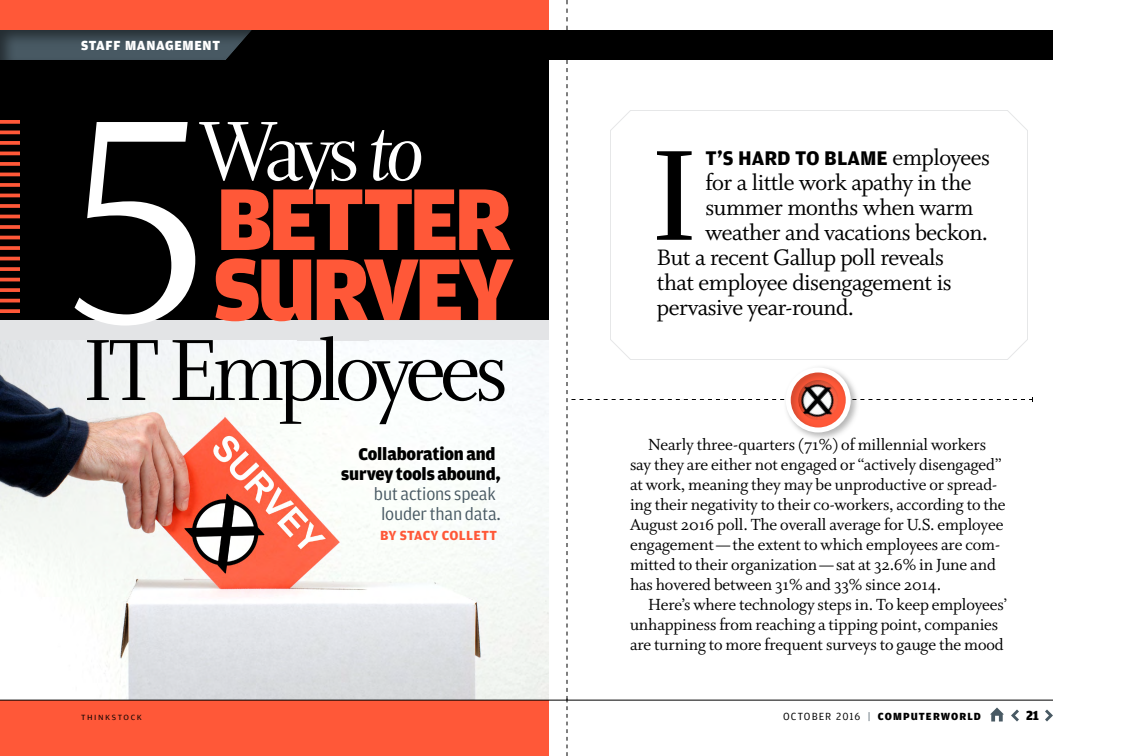
<style>
.page{position:relative;width:1134px;height:756px;background:#fff}
.page>*{position:absolute;margin:0;border:0;box-sizing:border-box;transform-origin:0 0}
.t1{font:307.4px "Whitman Display";color:#fff}
.t2{font:600 137.5px "Whitman Display";color:#000}
.t3{font:900 93px/70px "Amplitude";letter-spacing:-.05em;color:#ff5838}
.t4{font:93px "Whitman Display";letter-spacing:-.05em;color:#000}
.t5{font:90px "Whitman Display";color:#fff}
.t6{font:25px "Whitman Roman Os F";letter-spacing:-.02em;color:#000}
.t7{font:700 21px "Amplitude";color:#000}
.t8{font:18px/20px "Whitman Roman Os F";letter-spacing:-.005em;color:#000}
.t9{font:900 18px/20px "Amplitude";letter-spacing:-.01em;color:#000;text-align:right}
.t10{font:18px/20px "Amplitude";letter-spacing:-.01em;color:#485963;text-align:center}
.t11{font:900 14px "Amplitude";letter-spacing:.05em;color:#fff}
.t12{font:700 14px "Amplitude";letter-spacing:.03em;color:#ff5838}
.t13{font:900 14px "Amplitude";color:#000}
.t14{font:900 11px "Amplitude";letter-spacing:.095em;color:#000}
.t15{font:8px "Amplitude Wide";letter-spacing:.2em;color:#000}
.s1{font-style:italic}
.s2{font-family:"Whitman Roman Os F";font-weight:400;font-size:25px}
.s3{font-weight:400}
.s4{font-weight:400;color:#485963}
</style>
<div class="page">
<div style="left:0;top:30px;width:1053px;height:30px;background:#000"></div>
<div style="left:0;top:23px;width:262px;height:38px;background:#000;opacity:.5"></div>
<div style="left:0;top:60px;width:549px;height:639px;background:#000"></div>
<div style="left:0;top:320px;width:549px;height:380px;background:#e3e4e6"></div>
<img style="left:0;top:341px;width:549px;height:359px">
<svg style="left:566px;top:0;width:2px;height:30px"></svg>
<div style="left:0;top:700px;width:549px;height:56px;background:#ff5838"></div>
<div style="left:0;top:0;width:549px;height:30px;background:#ff5838"></div>
<svg style="left:0;top:120px;width:20px;height:4px"></svg>
<hr style="left:0;top:131px;width:20px;height:3px;background:#ff5838">
<svg style="left:0;top:141px;width:20px;height:4px"></svg>
<hr style="left:0;top:152px;width:20px;height:3px;background:#ff5838">
<svg style="left:0;top:162px;width:20px;height:4px"></svg>
<hr style="left:0;top:173px;width:20px;height:3px;background:#ff5838">
<svg style="left:0;top:183px;width:20px;height:4px"></svg>
<hr style="left:0;top:194px;width:20px;height:3px;background:#ff5838">
<svg style="left:0;top:204px;width:20px;height:4px"></svg>
<hr style="left:0;top:215px;width:20px;height:3px;background:#ff5838">
<svg style="left:0;top:225px;width:20px;height:4px"></svg>
<hr style="left:0;top:236px;width:20px;height:3px;background:#ff5838">
<svg style="left:0;top:246px;width:20px;height:4px"></svg>
<hr style="left:0;top:257px;width:20px;height:3px;background:#ff5838">
<svg style="left:0;top:267px;width:20px;height:4px"></svg>
<hr style="left:0;top:278px;width:20px;height:3px;background:#ff5838">
<svg style="left:0;top:288px;width:20px;height:4px"></svg>
<hr style="left:0;top:299px;width:20px;height:3px;background:#ff5838">
<svg style="left:0;top:309px;width:20px;height:4px"></svg>
<svg style="left:320px;top:336px;width:19px;height:64px"></svg>
<svg style="left:1045px;top:710px;width:8px;height:12px"></svg>
<svg style="left:566px;top:60px;width:467px;height:696px"></svg>
<hr style="left:0;top:700px;width:1053px;height:1px;background:#000">
<p class="t11" style="left:81px;top:38px;width:141px">STAFF MANAGEMENT</p>
<h1 class="t1" style="left:69px;top:54px;width:139px">5</h1>
<h3 class="t5" style="left:199px;top:102px;width:226px">Ways <span class="s1">to</span></h3>
<h3 class="t3" style="left:213px;top:185px;width:302px">BETTER<br>SURVEY</h3>
<h3 class="t4" style="left:83px;top:320px;width:426px">IT Employees</h3>
<p class="t9" style="left:341px;top:444px;width:161px">Collaboration and survey tools abound,</p>
<p class="t10" style="left:374px;top:484px;width:129px">but actions speak louder than data.</p>
<p class="t12" style="left:380px;top:528px;width:119px">BY STACY COLLETT</p>
<h2 class="t2" style="left:651px;top:121px;width:48px">I</h2>
<p class="t7" style="left:706px;top:146px;width:286px">T’S HARD TO BLAME <span class="s2">employees</span></p>
<h3 class="t6" style="left:706px;top:168px;width:268px">for a little work apathy in the</h3>
<h3 class="t6" style="left:706px;top:193px;width:270px">summer months when warm</h3>
<h3 class="t6" style="left:706px;top:218px;width:284px">weather and vacations beckon.</h3>
<h3 class="t6" style="left:657px;top:243px;width:289px">But a recent Gallup poll reveals</h3>
<h3 class="t6" style="left:657px;top:268px;width:296px">that employee disengagement is</h3>
<h3 class="t6" style="left:657px;top:293px;width:199px">pervasive year-round.</h3>
<p class="t8" style="left:630px;top:435px;width:377px;text-indent:18px">Nearly three-quarters (71%) of millennial workers say they are either not engaged or “actively disengaged” at work, meaning they may be unproductive or spread&shy;ing their negativity to their co-workers, according to the August 2016 poll. The overall average for U.S. employee engagement — the extent to which employees are com&shy;mitted to their organization — sat at 32.6% in June and has hovered between 31% and 33% since 2014.</p>
<p class="t8" style="left:630px;top:595px;width:378px;text-indent:18px">Here’s where technology steps in. To keep employees’ unhappiness from reaching a tipping point, companies are turning to more frequent surveys to gauge the mood</p>
<p class="t15" style="left:81px;top:713px;width:62px">THINKSTOCK</p>
<p class="t14" style="left:783px;top:710px;width:199px"><span class="s3">OCTOBER 2016</span> <span class="s4">|</span> COMPUTERWORLD</p>
<p class="t13" style="left:1026px;top:708px;width:14px">21</p>
</div>
